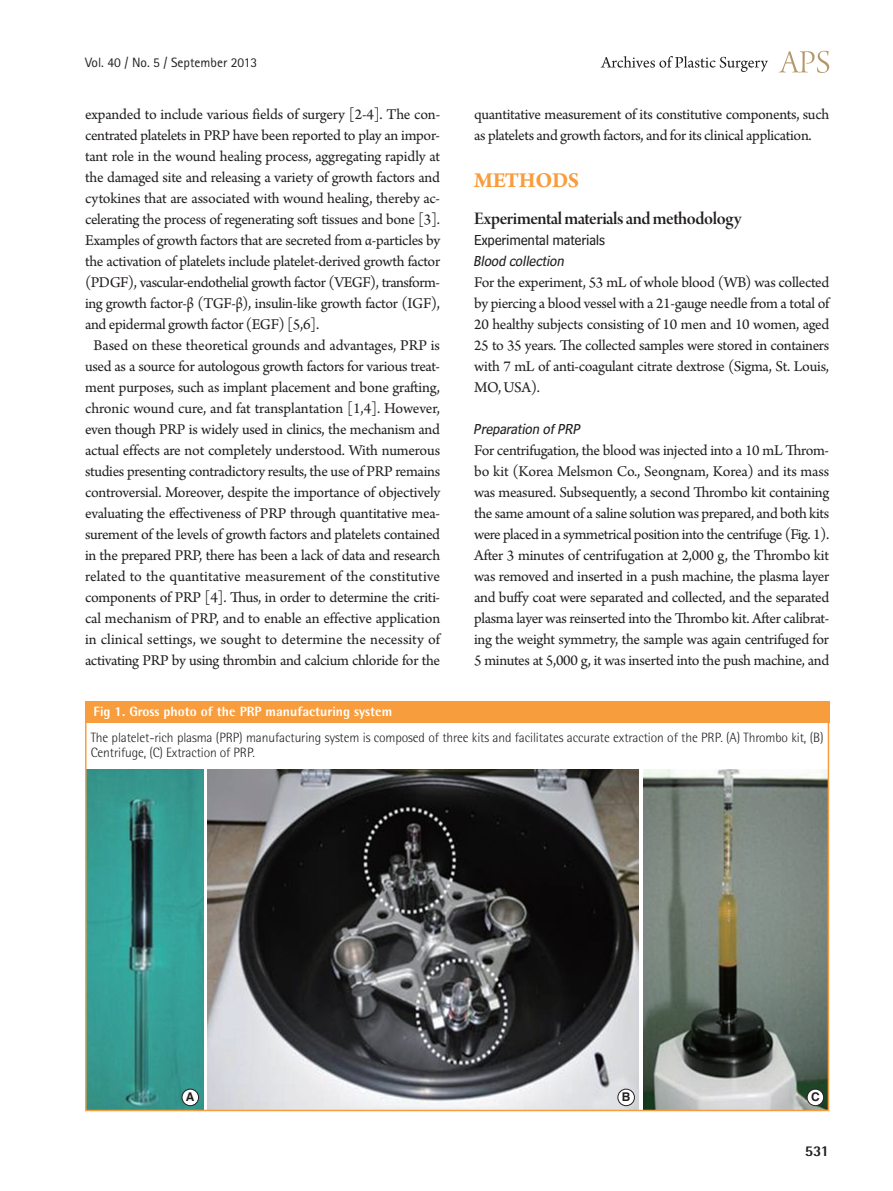
<style>
.page{position:relative;width:893px;height:1191px;background:#fff}
.page>*{position:absolute;margin:0;border:0;box-sizing:border-box;transform-origin:0 0}
.t1{font:700 22.5px "Arno Pro";letter-spacing:-.02em;color:#f89d3d}
.t2{font:18.75px "Arno Pro Smbd Display";letter-spacing:-.025em;color:#231f20}
.t3{font:15.75px/21px "Arno Pro";letter-spacing:-.02em;color:#231f20;text-align:justify}
.t4{font:15.75px "Arno Pro";letter-spacing:.005em;color:#231f20}
.t5{font:italic 15px "Bell Centennial Std Sub Capt";color:#231f20}
.t6{font:15px "Bell Centennial Std Sub Capt";letter-spacing:-.02em;color:#231f20}
.t7{font:800 15px "Rotis Semi Sans Std";color:#231f20}
.t8{font:300 13.5px/15px "Rotis Semi Sans Std";letter-spacing:-.01em;color:#231f20}
.t9{font:800 13.5px "Rotis Semi Sans Std";color:#fff}
.t10{font:13.5px "Rotis Sans Serif Std";color:#231f20}
.t11{font:700 12px "Helvetica LT Std";color:#231f20}
</style>
<div class="page">
<svg style="left:779px;top:51px;width:50px;height:22px"></svg>
<svg style="left:601px;top:56px;width:167px;height:16px"></svg>
<img style="left:88px;top:770px;width:115px;height:338px">
<img style="left:207px;top:770px;width:432px;height:338px">
<img style="left:643px;top:770px;width:183px;height:338px">
<div style="left:182px;top:1089px;width:17px;height:16px;background:#fff;border-radius:50%"></div>
<div style="left:182px;top:1089px;width:17px;height:17px;border:1px solid #231f20;border-radius:50%"></div>
<div style="left:618px;top:1089px;width:16px;height:16px;background:#fff;border-radius:50%"></div>
<div style="left:618px;top:1089px;width:17px;height:17px;border:1px solid #231f20;border-radius:50%"></div>
<div style="left:807px;top:1089px;width:17px;height:16px;background:#fff;border-radius:50%"></div>
<div style="left:807px;top:1089px;width:17px;height:17px;border:1px solid #231f20;border-radius:50%"></div>
<div style="left:85px;top:702px;width:744px;height:21px;background:#f89d3d"></div>
<p class="t10" style="left:85px;top:54px;width:174px">Vol. 40 / No. 5 / September 2013</p>
<p class="t3" style="left:85px;top:105px;width:357px">expanded to include various fields of surgery [2-4]. The con-</p>
<p class="t3" style="left:85px;top:126px;width:357px">centrated platelets in PRP have been reported to play an impor-</p>
<p class="t3" style="left:85px;top:147px;width:357px">tant role in the wound healing process, aggregating rapidly at</p>
<p class="t3" style="left:85px;top:168px;width:356px">the damaged site and releasing a variety of growth factors and</p>
<p class="t3" style="left:85px;top:189px;width:357px">cytokines that are associated with wound healing, thereby ac-</p>
<p class="t3" style="left:85px;top:210px;width:357px">celerating the process of regenerating soft tissues and bone [3].</p>
<p class="t3" style="left:85px;top:231px;width:357px">Examples of growth factors that are secreted from α-particles by</p>
<p class="t3" style="left:85px;top:252px;width:357px">the activation of platelets include platelet-derived growth factor</p>
<p class="t3" style="left:85px;top:273px;width:357px">(PDGF), vascular-endothelial growth factor (VEGF), transform-</p>
<p class="t3" style="left:85px;top:294px;width:357px">ing growth factor-β (TGF-β), insulin-like growth factor (IGF),</p>
<p class="t3" style="left:85px;top:315px;width:236px">and epidermal growth factor (EGF) [5,6].</p>
<p class="t3" style="left:94px;top:336px;width:348px">Based on these theoretical grounds and advantages, PRP is</p>
<p class="t3" style="left:85px;top:357px;width:357px">used as a source for autologous growth factors for various treat-</p>
<p class="t3" style="left:85px;top:378px;width:357px">ment purposes, such as implant placement and bone grafting,</p>
<p class="t3" style="left:85px;top:399px;width:356px">chronic wound cure, and fat transplantation [1,4]. However,</p>
<p class="t3" style="left:85px;top:420px;width:356px">even though PRP is widely used in clinics, the mechanism and</p>
<p class="t3" style="left:85px;top:441px;width:357px">actual effects are not completely understood. With numerous</p>
<p class="t3" style="left:85px;top:462px;width:357px">studies presenting contradictory results, the use of PRP remains</p>
<p class="t3" style="left:85px;top:483px;width:357px">controversial. Moreover, despite the importance of objectively</p>
<p class="t3" style="left:85px;top:504px;width:357px">evaluating the effectiveness of PRP through quantitative mea-</p>
<p class="t3" style="left:85px;top:525px;width:357px">surement of the levels of growth factors and platelets contained</p>
<p class="t3" style="left:85px;top:546px;width:357px">in the prepared PRP, there has been a lack of data and research</p>
<p class="t4" style="left:85px;top:567px;width:357px">related to the quantitative measurement of the constitutive</p>
<p class="t3" style="left:85px;top:587px;width:357px">components of PRP [4]. Thus, in order to determine the criti-</p>
<p class="t3" style="left:85px;top:608px;width:357px">cal mechanism of PRP, and to enable an effective application</p>
<p class="t4" style="left:85px;top:630px;width:356px">in clinical settings, we sought to determine the necessity of</p>
<p class="t3" style="left:85px;top:650px;width:357px">activating PRP by using thrombin and calcium chloride for the</p>
<p class="t3" style="left:474px;top:104px;width:357px">quantitative measurement of its constitutive components, such as platelets and growth factors, and for its clinical application.</p>
<h1 class="t1" style="left:474px;top:168px;width:107px">METHODS</h1>
<p class="t2" style="left:474px;top:208px;width:269px">Experimental materials and methodology</p>
<p class="t6" style="left:474px;top:231px;width:133px">Experimental materials</p>
<p class="t5" style="left:473px;top:252px;width:95px">Blood collection</p>
<p class="t3" style="left:474px;top:273px;width:357px">For the experiment, 53 mL of whole blood (WB) was collected by piercing a blood vessel with a 21-gauge needle from a total of 20 healthy subjects consisting of 10 men and 10 women, aged 25 to 35 years. The collected samples were stored in containers with 7 mL of anti-coagulant citrate dextrose (Sigma, St. Louis, MO, USA).</p>
<p class="t5" style="left:473px;top:420px;width:112px">Preparation ofPRP</p>
<p class="t3" style="left:474px;top:441px;width:357px">For centrifugation, the blood was injected into a 10 mL Throm&shy;bo kit (Korea Melsmon Co., Seongnam, Korea) and its mass was measured. Subsequently, a second Thrombo kit containing the same amount of a saline solution was prepared, and both kits were placed in a symmetrical position into the centrifuge (Fig. 1).<br>After 3 minutes of centrifugation at 2,000 g, the Thrombo kit was removed and inserted in a push machine, the plasma layer and buffy coat were separated and collected, and the separated plasma layer was reinserted into the Thrombo kit. After calibrat&shy;ing the weight symmetry, the sample was again centrifuged for 5 minutes at 5,000 g, it was inserted into the push machine, and</p>
<p class="t9" style="left:94px;top:703px;width:300px">Fig 1. Gross photo of the PRP manufacturing system</p>
<p class="t8" style="left:91px;top:730px;width:734px">The platelet-rich plasma (PRP) manufacturing system is composed of three kits and facilitates accurate extraction of the PRP. (A) Thrombo kit, (B)<br>Centrifuge, (C) Extraction of PRP.</p>
<p class="t11" style="left:186px;top:1089px;width:10px">A</p>
<p class="t11" style="left:622px;top:1089px;width:10px">B</p>
<p class="t11" style="left:811px;top:1089px;width:10px">C</p>
<p class="t7" style="left:805px;top:1141px;width:26px">531</p>
</div>
